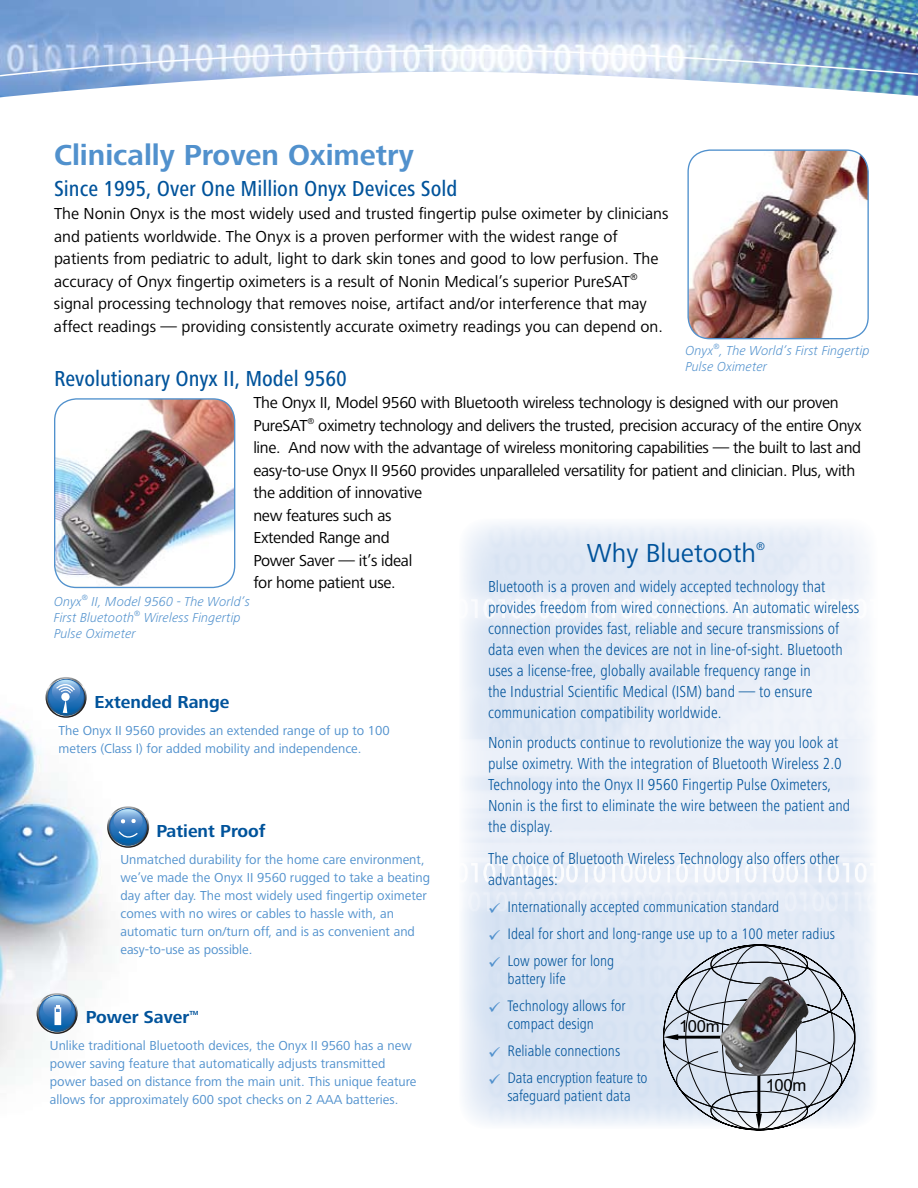
<style>
.page{position:relative;width:918px;height:1188px;background:#fff}
.page>*{position:absolute;margin:0;border:0;box-sizing:border-box;transform-origin:0 0}
.t1{font:700 30px "Frutiger Next LT";color:#5191cd}
.t2{font:27px "Frutiger Next LT";color:#00539b}
.t3{font:500 condensed 22.5px "Frutiger Next LT";color:#00539b}
.t4{font:700 18px "Frutiger Next LT";color:#00539b}
.t5{font:16.65px "Arial";letter-spacing:-.02em;color:#000}
.t6{font:16.5px/22.5px "Frutiger Next LT";letter-spacing:-.01em;color:#000}
.t7{font:300 condensed 16.5px/21px "Frutiger Next LT";color:#00539b}
.t8{font:300 condensed 15.75px/18px "Frutiger Next LT";color:#00539b}
.t9{font:13.5px/18px "Frutiger Next LT";color:#5191cd}
.t10{font:italic 300 13.5px/16.2px "Frutiger Next LT";color:#5191cd}
.t11{font:11.4px "Frutiger Next LT";color:#00539b}
.t12{font:700 6.15px "Frutiger Next LT";color:#00539b}
.s1{color:#5191cd}
</style>
<div class="page">
<img style="left:0;top:0;width:918px;height:49px">
<svg style="left:0;top:49px;width:918px;height:49px"></svg>
<img style="left:0;top:587px;width:164px;height:497px">
<svg style="left:46px;top:677px;width:41px;height:41px"></svg>
<svg style="left:47px;top:678px;width:38px;height:38px"></svg>
<svg style="left:48px;top:679px;width:37px;height:37px"></svg>
<svg style="left:48px;top:679px;width:36px;height:36px"></svg>
<svg style="left:49px;top:680px;width:34px;height:34px"></svg>
<svg style="left:52px;top:679px;width:28px;height:34px"></svg>
<svg style="left:37px;top:993px;width:41px;height:41px"></svg>
<svg style="left:38px;top:994px;width:38px;height:38px"></svg>
<svg style="left:39px;top:995px;width:37px;height:37px"></svg>
<svg style="left:39px;top:995px;width:36px;height:37px"></svg>
<svg style="left:40px;top:996px;width:34px;height:34px"></svg>
<div style="left:54px;top:1007px;width:7px;height:18px;border:1px solid #fff"></div>
<svg style="left:43px;top:996px;width:28px;height:23px"></svg>
<hr style="left:56px;top:1013px;width:4px;height:11px;background:#fff">
<svg style="left:107px;top:806px;width:42px;height:42px"></svg>
<svg style="left:108px;top:808px;width:40px;height:38px"></svg>
<svg style="left:109px;top:808px;width:38px;height:38px"></svg>
<svg style="left:109px;top:809px;width:38px;height:36px"></svg>
<svg style="left:110px;top:809px;width:36px;height:35px"></svg>
<svg style="left:114px;top:809px;width:29px;height:34px"></svg>
<img style="left:462px;top:523px;width:411px;height:602px">
<svg style="left:663px;top:944px;width:192px;height:186px;background:#c5cdd8"></svg>
<img style="left:719px;top:977px;width:90px;height:99px">
<img style="left:689px;top:151px;width:179px;height:188px">
<div style="left:687px;top:149px;width:182px;height:190px;border:1px solid #5191cd;border-radius:22px"></div>
<img style="left:55px;top:399px;width:180px;height:188px">
<div style="left:54px;top:398px;width:181px;height:190px;border:1px solid #5191cd;border-radius:22px"></div>
<h1 class="t1" style="left:54px;top:138px;width:361px">Clinically Proven Oximetry</h1>
<h3 class="t3" style="left:54px;top:177px;width:405px">Since 1995, Over One Million Onyx Devices Sold</h3>
<p class="t6" style="left:54px;top:202px;width:616px">The Nonin Onyx is the most widely used and trusted fingertip pulse oximeter by clinicians and patients worldwide. The Onyx is a proven performer with the widest range of patients from pediatric to adult, light to dark skin tones and good to low perfusion. The accuracy of Onyx fingertip oximeters is a result of Nonin Medical’s superior PureSAT<sup>® </sup>signal processing technology that removes noise, artifact and/or interference that may affect readings — providing consistently accurate oximetry readings you can depend on.</p>
<p class="t10" style="left:685px;top:342px;width:186px">Onyx<sup>®</sup>, The World’s First Fingertip<br>Pulse Oximeter</p>
<h3 class="t3" style="left:54px;top:366px;width:294px">Revolutionary Onyx II, Model 9560</h3>
<p class="t6" style="left:253px;top:392px;width:610px">The Onyx II, Model 9560 with Bluetooth wireless technology is designed with our proven PureSAT<sup>®</sup> oximetry technology and delivers the trusted, precision accuracy of the entire Onyx line. And now with the advantage of wireless monitoring capabilities — the built to last and easy-to-use Onyx II 9560 provides unparalleled versatility for patient and clinician. Plus, with the addition of innovative<br>new features such as<br>Extended Range and<br>Power Saver — it’s ideal<br>for home patient use.</p>
<h2 class="t2" style="left:587px;top:538px;width:171px">Why Bluetooth</h2>
<p class="t11" style="left:756px;top:540px;width:10px">®</p>
<p class="t7" style="left:488px;top:576px;width:373px">Bluetooth is a proven and widely accepted technology that provides freedom from wired connections. An automatic wireless connection provides fast, reliable and secure transmissions of data even when the devices are not in line-of-sight. Bluetooth uses a license-free, globally available frequency range in<br>the Industrial Scientific Medical (ISM) band — to ensure communication compatibility worldwide.</p>
<p class="t7" style="left:488px;top:732px;width:364px">Nonin products continue to revolutionize the way you look at pulse oximetry. With the integration of Bluetooth Wireless 2.0<br>Technology into the Onyx II 9560 Fingertip Pulse Oximeters, Nonin is the first to eliminate the wire between the patient and the display.</p>
<p class="t7" style="left:488px;top:848px;width:353px">The choice of Bluetooth Wireless Technology also offers other advantages:</p>
<p class="t8" style="left:488px;top:898px;width:293px"><span class="s1">✓</span> Internationally accepted communication standard</p>
<p class="t8" style="left:488px;top:925px;width:349px"><span class="s1">✓</span> Ideal for short and long-range use up to a 100 meter radius</p>
<p class="t8" style="left:508px;top:952px;width:108px;text-indent:-19px"><span class="s1">✓</span> Low power for long battery life</p>
<p class="t8" style="left:508px;top:997px;width:120px;text-indent:-19px"><span class="s1">✓</span> Technology allows for compact design</p>
<p class="t8" style="left:488px;top:1042px;width:134px"><span class="s1">✓</span> Reliable connections</p>
<p class="t8" style="left:488px;top:1069px;width:161px;text-align:center"><span class="s1">✓</span> Data encryption feature to safeguard patient data</p>
<p class="t10" style="left:54px;top:593px;width:197px">Onyx<sup>®</sup> II, Model 9560 - The World’s<br>First Bluetooth<sup>®</sup> Wireless Fingertip<br>Pulse Oximeter</p>
<p class="t4" style="left:95px;top:692px;width:136px">Extended Range</p>
<p class="t9" style="left:59px;top:721px;width:333px">The Onyx II 9560 provides an extended range of up to 100 meters (Class I) for added mobility and independence.</p>
<p class="t4" style="left:156px;top:821px;width:111px">Patient Proof</p>
<p class="t9" style="left:120px;top:850px;width:311px">Unmatched durability for the home care environment, we’ve made the Onyx II 9560 rugged to take a beating day after day. The most widely used fingertip oximeter comes with no wires or cables to hassle with, an automatic turn on/turn off, and is as convenient and easy-to-use as possible.</p>
<p class="t4" style="left:86px;top:1007px;width:105px">Power Saver</p>
<p class="t12" style="left:189px;top:1009px;width:11px">TM</p>
<p class="t9" style="left:50px;top:1036px;width:368px">Unlike traditional Bluetooth devices, the Onyx II 9560 has a new power saving feature that automatically adjusts transmitted power based on distance from the main unit. This unique feature allows for approximately 600 spot checks on 2 AAA batteries.</p>
<p class="t5" style="left:679px;top:1016px;width:42px">100m</p>
<p class="t5" style="left:766px;top:1075px;width:42px">100m</p>
</div>
